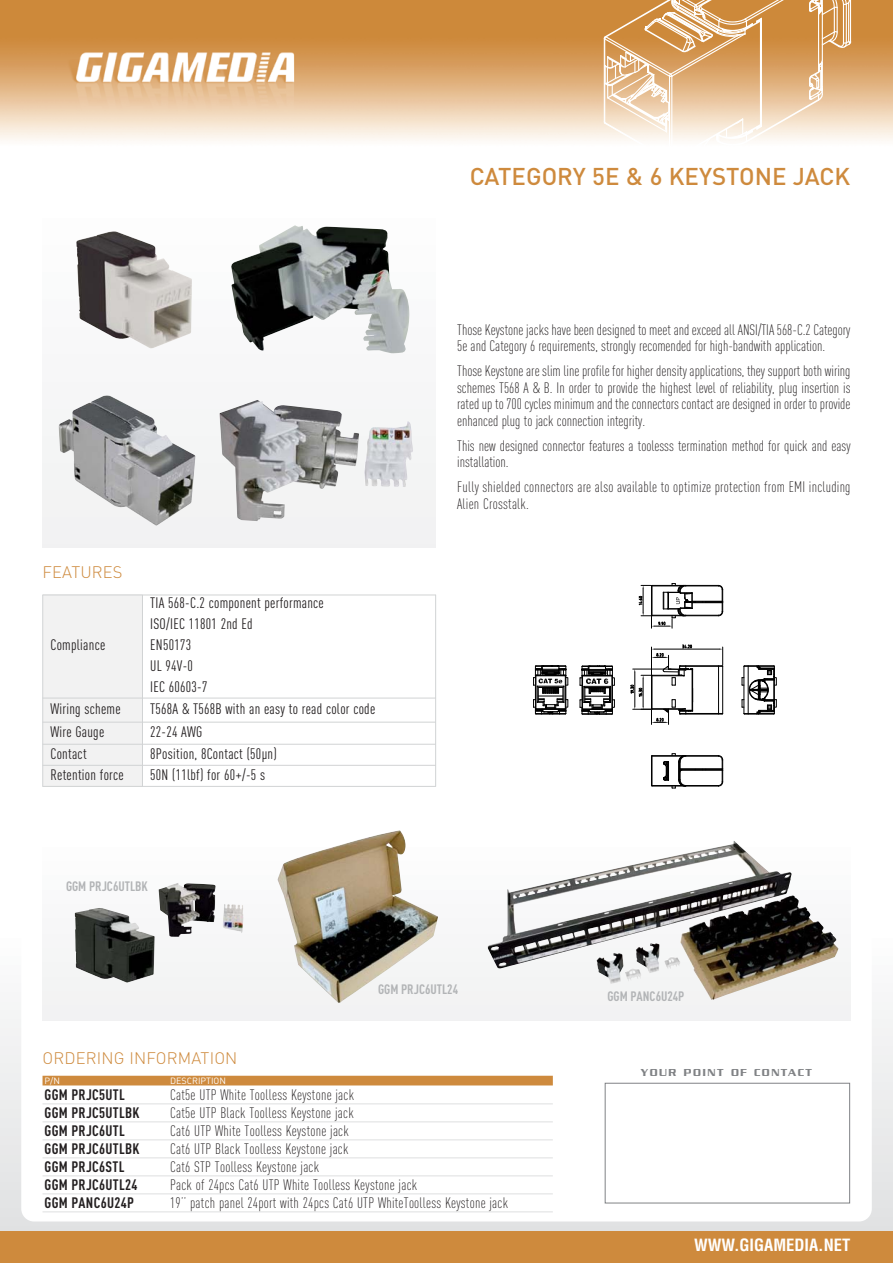
<style>
.page{position:relative;width:893px;height:1263px;background:#fff}
.page>*{position:absolute;margin:0;border:0;box-sizing:border-box;transform-origin:0 0}
.t1{font:500 24px "DIN";color:#ce8a3d}
.t2{font:300 16.5px "DIN";letter-spacing:.01em;color:#ce8a3d}
.t3{font:700 condensed 16.5px "Helvetica";color:#fff}
.t4{font:300 condensed 15px/16.5px "DINOT";letter-spacing:.015em;color:#231f20}
.t5{font:condensed 15px/21px "DINOT";letter-spacing:.02em;color:#231f20}
.t6{font:700 condensed 15px "DINOT";letter-spacing:.02em;color:#231f20}
.t7{font:700 condensed 13.5px "DINOT";color:#b2b4b6}
.t8{font:500 10.95px "Serpentine";letter-spacing:.135em;color:#808285}
.t9{font:9px "DIN Regular Alternate";color:#fff}
</style>
<div class="page">
<svg style="left:0;top:1010px;width:892px;height:221px"></svg>
<div style="left:21px;top:267px;width:851px;height:955px;background:#fff;border-radius:13px"></div>
<div style="left:43px;top:206px;width:393px;height:342px;background:#f7f7f8"></div>
<svg style="left:43px;top:873px;width:807px;height:147px"></svg>
<div style="left:0;top:1231px;width:892px;height:32px;background:#ce8a3d"></div>
<img style="left:0;top:0;width:892px;height:141px">
<svg style="left:604px;top:0;width:247px;height:141px;background:#e3ba8c"></svg>
<img style="left:76px;top:231px;width:116px;height:117px">
<img style="left:231px;top:225px;width:178px;height:128px">
<img style="left:58px;top:395px;width:137px;height:131px">
<img style="left:219px;top:400px;width:194px;height:121px">
<div style="left:43px;top:595px;width:99px;height:103px;background:#f2f2f2"></div>
<div style="left:43px;top:698px;width:99px;height:24px;background:#f2f2f2"></div>
<div style="left:43px;top:722px;width:99px;height:22px;background:#f2f2f2"></div>
<div style="left:43px;top:744px;width:99px;height:21px;background:#f2f2f2"></div>
<div style="left:43px;top:765px;width:99px;height:22px;background:#f2f2f2"></div>
<hr style="left:42px;top:595px;width:1px;height:192px;background:#d1d3d4">
<hr style="left:142px;top:595px;width:1px;height:192px;background:#d1d3d4">
<hr style="left:435px;top:595px;width:1px;height:192px;background:#d1d3d4">
<hr style="left:43px;top:595px;width:393px;height:1px;background:#d1d3d4">
<hr style="left:43px;top:698px;width:393px;height:1px;background:#d1d3d4">
<hr style="left:43px;top:722px;width:393px;height:1px;background:#d1d3d4">
<hr style="left:43px;top:744px;width:393px;height:1px;background:#d1d3d4">
<hr style="left:43px;top:765px;width:393px;height:1px;background:#d1d3d4">
<hr style="left:43px;top:786px;width:393px;height:1px;background:#d1d3d4">
<svg style="left:533px;top:665px;width:35px;height:50px"></svg>
<hr style="left:680px;top:714px;width:42px;height:1px;background:#000">
<hr style="left:679px;top:713px;width:44px;height:1px;background:#000">
<hr style="left:718px;top:666px;width:1px;height:48px;background:#000">
<hr style="left:680px;top:666px;width:42px;height:1px;background:#000">
<hr style="left:722px;top:666px;width:1px;height:47px;background:#000">
<hr style="left:652px;top:616px;width:66px;height:1px;background:#000">
<hr style="left:686px;top:615px;width:32px;height:1px;background:#000">
<hr style="left:689px;top:602px;width:33px;height:1px;background:#000">
<hr style="left:692px;top:601px;width:31px;height:1px;background:#000">
<hr style="left:686px;top:586px;width:32px;height:1px;background:#000">
<hr style="left:652px;top:585px;width:67px;height:1px;background:#000">
<svg style="left:702px;top:585px;width:21px;height:31px"></svg>
<hr style="left:654px;top:649px;width:65px;height:1px;background:#000">
<svg style="left:719px;top:647px;width:4px;height:20px"></svg>
<svg style="left:630px;top:645px;width:63px;height:79px"></svg>
<svg style="left:651px;top:753px;width:73px;height:36px"></svg>
<svg style="left:638px;top:583px;width:58px;height:45px"></svg>
<svg style="left:579px;top:666px;width:36px;height:49px"></svg>
<svg style="left:742px;top:665px;width:35px;height:50px"></svg>
<div style="left:43px;top:1076px;width:510px;height:9px;background:#ce8a3d"></div>
<hr style="left:43px;top:1104px;width:510px;height:1px;background:#dedfe0">
<hr style="left:43px;top:1122px;width:510px;height:1px;background:#dedfe0">
<hr style="left:43px;top:1140px;width:510px;height:1px;background:#dedfe0">
<hr style="left:43px;top:1158px;width:510px;height:1px;background:#dedfe0">
<hr style="left:43px;top:1176px;width:510px;height:1px;background:#dedfe0">
<hr style="left:43px;top:1194px;width:510px;height:1px;background:#dedfe0">
<hr style="left:43px;top:1212px;width:510px;height:1px;background:#dedfe0">
<div style="left:605px;top:1083px;width:245px;height:120px;border:1px solid #808285"></div>
<img style="left:486px;top:841px;width:305px;height:128px">
<img style="left:277px;top:830px;width:161px;height:173px">
<img style="left:75px;top:908px;width:80px;height:75px">
<img style="left:159px;top:883px;width:84px;height:54px">
<h1 class="t1" style="left:470px;top:168px;width:382px">CATEGORY 5E &amp; 6 KEYSTONE JACK</h1>
<p class="t2" style="left:43px;top:566px;width:82px">FEATURES</p>
<p class="t5" style="left:50px;top:636px;width:56px">Compliance</p>
<p class="t5" style="left:150px;top:594px;width:175px">TIA 568-C.2 component performance<br>ISO/IEC 11801 2nd Ed<br>EN50173<br>UL 94V-0<br>IEC 60603-7</p>
<p class="t5" style="left:50px;top:700px;width:72px">Wiring scheme</p>
<p class="t5" style="left:150px;top:700px;width:227px">T568A &amp; T568B with an easy to read color code</p>
<p class="t5" style="left:50px;top:723px;width:55px">Wire Gauge</p>
<p class="t5" style="left:150px;top:723px;width:54px">22-24 AWG</p>
<p class="t5" style="left:50px;top:744px;width:38px">Contact</p>
<p class="t5" style="left:150px;top:744px;width:128px">8Position, 8Contact (50µn)</p>
<p class="t5" style="left:50px;top:766px;width:75px">Retention force</p>
<p class="t5" style="left:150px;top:766px;width:116px">50N (11lbf) for 60+/-5 s</p>
<p class="t7" style="left:66px;top:879px;width:83px">GGM PRJC6UTLBK</p>
<p class="t4" style="left:457px;top:323px;width:395px">Those Keystone jacks have been designed to meet and exceed all ANSI/TIA 568-C.2 Category<br>5e and Category 6 requirements, strongly recomended for high-bandwith application.</p>
<p class="t4" style="left:457px;top:364px;width:395px;text-align:justify">Those Keystone are slim line profile for higher density applications, they support both wiring schemes T568 A &amp; B. In order to provide the highest level of reliability, plug insertion is rated up to 700 cycles minimum and the connectors contact are designed in order to provide enhanced plug to jack connection integrity.</p>
<p class="t4" style="left:457px;top:439px;width:395px">This new designed connector features a toolesss termination method for quick and easy installation.</p>
<p class="t4" style="left:457px;top:480px;width:395px">Fully shielded connectors are also available to optimize protection from EMI including<br>Alien Crosstalk.</p>
<p class="t2" style="left:43px;top:1052px;width:196px">ORDERING INFORMATION</p>
<p class="t7" style="left:378px;top:981px;width:82px">GGM PRJC6UTL24</p>
<p class="t9" style="left:45px;top:1077px;width:17px">P/N</p>
<p class="t9" style="left:170px;top:1077px;width:57px">DESCRIPTION</p>
<p class="t6" style="left:45px;top:1086px;width:82px">GGM PRJC5UTL</p>
<p class="t4" style="left:170px;top:1088px;width:185px">Cat5e UTP White Toolless Keystone jack</p>
<p class="t6" style="left:45px;top:1104px;width:96px">GGM PRJC5UTLBK</p>
<p class="t4" style="left:170px;top:1106px;width:185px">Cat5e UTP Black Toolless Keystone jack</p>
<p class="t6" style="left:45px;top:1122px;width:82px">GGM PRJC6UTL</p>
<p class="t4" style="left:170px;top:1124px;width:180px">Cat6 UTP White Toolless Keystone jack</p>
<p class="t6" style="left:45px;top:1140px;width:96px">GGM PRJC6UTLBK</p>
<p class="t4" style="left:170px;top:1142px;width:180px">Cat6 UTP Black Toolless Keystone jack</p>
<p class="t6" style="left:45px;top:1158px;width:81px">GGM PRJC6STL</p>
<p class="t4" style="left:170px;top:1160px;width:150px">Cat6 STP Toolless Keystone jack</p>
<p class="t6" style="left:45px;top:1176px;width:94px">GGM PRJC6UTL24</p>
<p class="t4" style="left:170px;top:1178px;width:249px">Pack of 24pcs Cat6 UTP White Toolless Keystone jack</p>
<p class="t6" style="left:45px;top:1194px;width:91px">GGM PANC6U24P</p>
<p class="t4" style="left:170px;top:1196px;width:339px">19’’ patch panel 24port with 24pcs Cat6 UTP WhiteToolless Keystone jack</p>
<p class="t7" style="left:607px;top:988px;width:79px">GGM PANC6U24P</p>
<p class="t8" style="left:641px;top:1069px;width:173px">YOUR POINT OF CONTACT</p>
<p class="t3" style="left:694px;top:1238px;width:158px">WWW.GIGAMEDIA.NET</p>
</div>
